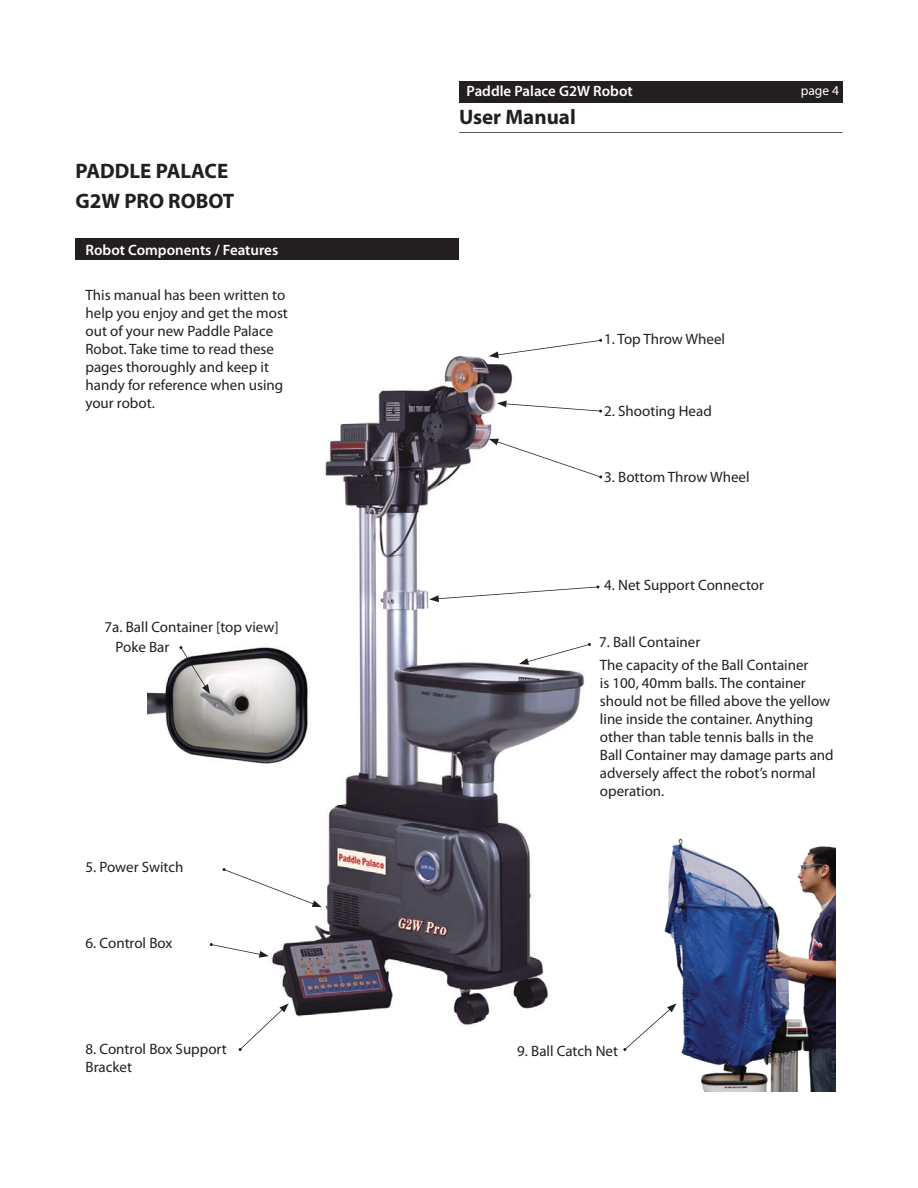
<style>
.page{position:relative;width:918px;height:1188px;background:#fff}
.page>*{position:absolute;margin:0;border:0;box-sizing:border-box;transform-origin:0 0}
.t1{font:700 21px/29.8px "Myriad Pro";color:#231f20}
.t2{font:15px/18px "Myriad Pro";color:#231f20}
.t3{font:600 15px "Myriad Pro";color:#fff}
.t4{font:13.5px "Myriad Pro";color:#fff}
</style>
<div class="page">
<div style="left:75px;top:238px;width:384px;height:22px;background:#231f20"></div>
<div style="left:459px;top:81px;width:384px;height:22px;background:#231f20"></div>
<hr style="left:459px;top:132px;width:383px;height:1px;background:#231f20">
<img style="left:272px;top:356px;width:313px;height:669px">
<img style="left:664px;top:838px;width:172px;height:253px">
<svg style="left:489px;top:339px;width:113px;height:19px"></svg>
<svg style="left:497px;top:400px;width:105px;height:13px"></svg>
<svg style="left:489px;top:439px;width:113px;height:39px"></svg>
<svg style="left:429px;top:585px;width:170px;height:17px"></svg>
<svg style="left:519px;top:643px;width:72px;height:22px"></svg>
<svg style="left:623px;top:1003px;width:53px;height:48px"></svg>
<svg style="left:223px;top:868px;width:99px;height:39px"></svg>
<svg style="left:210px;top:943px;width:59px;height:15px"></svg>
<svg style="left:239px;top:1003px;width:50px;height:48px"></svg>
<img style="left:147px;top:643px;width:168px;height:124px">
<svg style="left:179px;top:646px;width:31px;height:48px"></svg>
<h1 class="t1" style="left:76px;top:158px;width:160px">PADDLE PALACE<br>G2W PRO ROBOT</h1>
<p class="t3" style="left:86px;top:244px;width:194px">Robot Components / Features</p>
<p class="t2" style="left:86px;top:287px;width:204px">This manual has been written to help you enjoy and get the most out of your new Paddle Palace<br>Robot. Take time to read these pages thoroughly and keep it handy for reference when using your robot.</p>
<p class="t2" style="left:115px;top:619px;width:165px;line-height:19px;text-indent:-11px">7a. Ball Container [top view]<br>Poke Bar</p>
<p class="t2" style="left:86px;top:860px;width:99px">5. Power Switch</p>
<p class="t2" style="left:86px;top:935px;width:88px">6. Control Box</p>
<p class="t3" style="left:467px;top:86px;width:168px">Paddle Palace G2W Robot</p>
<p class="t4" style="left:801px;top:86px;width:40px">page 4</p>
<h1 class="t1" style="left:459px;top:104px;width:118px">User Manual</h1>
<p class="t2" style="left:604px;top:332px;width:122px">1. Top Throw Wheel</p>
<p class="t2" style="left:604px;top:404px;width:109px">2. Shooting Head</p>
<p class="t2" style="left:604px;top:470px;width:147px">3. Bottom Throw Wheel</p>
<p class="t2" style="left:604px;top:578px;width:161px">4. Net Support Connector</p>
<p class="t2" style="left:599px;top:635px;width:103px">7. Ball Container</p>
<p class="t2" style="left:600px;top:658px;width:235px">The capacity of the Ball Container<br>is 100, 40mm balls. The container should not be filled above the yellow line inside the container. Anything other than table tennis balls in the<br>Ball Container may damage parts and adversely affect the robot’s normal operation.</p>
<p class="t2" style="left:86px;top:1041px;width:143px">8. Control Box Support<br>Bracket</p>
<p class="t2" style="left:517px;top:1043px;width:102px">9. Ball Catch Net</p>
</div>
